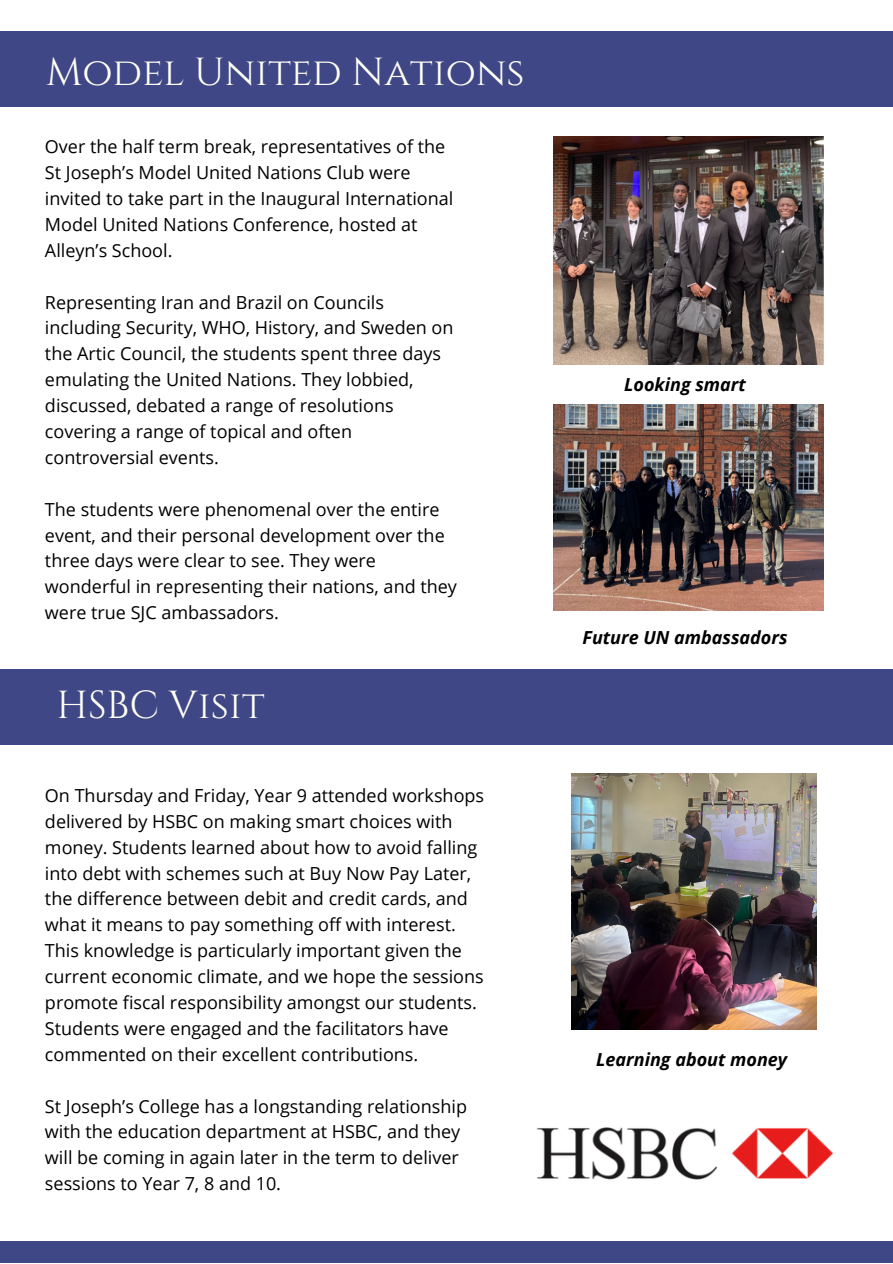
<style>
.page{position:relative;width:893px;height:1264px;background:#fff}
.page>*{position:absolute;margin:0;border:0;box-sizing:border-box;transform-origin:0 0}
.t1{font:39px "Cinzel";color:#fffff6}
.t2{font:18px/25.8px "Open Sans";color:#000}
.t3{font:italic 700 18px "Open Sans";color:#000}
</style>
<div class="page">
<div style="left:0;top:1241px;width:892px;height:22px;background:#3f4786"></div>
<div style="left:0;top:31px;width:892px;height:76px;background:#3f4786"></div>
<div style="left:0;top:669px;width:892px;height:75px;background:#3f4786"></div>
<img style="left:553px;top:136px;width:270px;height:229px">
<img style="left:553px;top:405px;width:270px;height:205px">
<img style="left:536px;top:1127px;width:298px;height:53px">
<img style="left:571px;top:773px;width:245px;height:256px">
<p class="t1" style="left:46px;top:47px;width:480px">Model United Nations</p>
<p class="t2" style="left:45px;top:133px;width:410px">Over the half term break, representatives of the St Joseph’s Model United Nations Club were invited to take part in the Inaugural International Model United Nations Conference, hosted at Alleyn’s School.</p>
<h2 class="t2" style="left:45px;top:289px;width:410px">Representing Iran and Brazil on Councils including Security, WHO, History, and Sweden on the Artic Council, the students spent three days emulating the United Nations. They lobbied, discussed, debated a range of resolutions covering a range of topical and often controversial events.</h2>
<h1 class="t2" style="left:45px;top:496px;width:413px">The students were phenomenal over the entire event, and their personal development over the three days were clear to see. They were wonderful in representing their nations, and they were true SJC ambassadors.</h1>
<h2 class="t1" style="left:56px;top:680px;width:210px">HSBC Visit</h2>
<p class="t2" style="left:45px;top:782px;width:440px">On Thursday and Friday, Year 9 attended workshops delivered by HSBC on making smart choices with money. Students learned about how to avoid falling into debt with schemes such at Buy Now Pay Later, the difference between debit and credit cards, and what it means to pay something off with interest.<br>This knowledge is particularly important given the current economic climate, and we hope the sessions promote fiscal responsibility amongst our students.<br>Students were engaged and the facilitators have commented on their excellent contributions.</p>
<p class="t2" style="left:45px;top:1092px;width:423px">St Joseph’s College has a longstanding relationship with the education department at HSBC, and they will be coming in again later in the term to deliver sessions to Year 7, 8 and 10.</p>
<p class="t3" style="left:624px;top:371px;width:123px">Looking smart</p>
<h2 class="t3" style="left:582px;top:624px;width:206px">Future UN ambassadors</h2>
<p class="t3" style="left:596px;top:1047px;width:192px">Learning about money</p>
</div>
